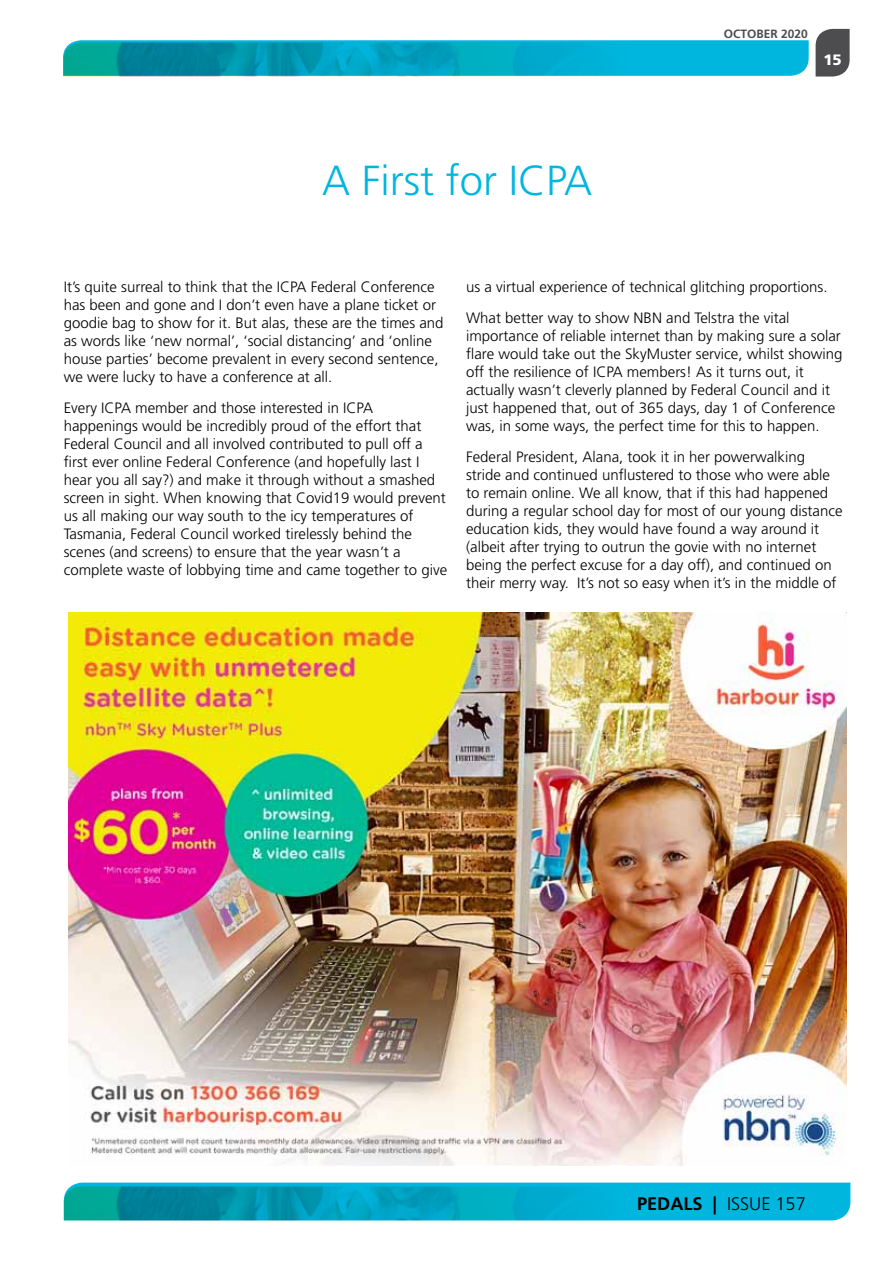
<style>
.page{position:relative;width:893px;height:1263px;background:#fff}
.page>*{position:absolute;margin:0;border:0;box-sizing:border-box;transform-origin:0 0}
.t1{font:300 42px "Frutiger LT Std";color:#00b6de}
.t2{font:700 18.15px "Frutiger LT Std";color:#000}
.t3{font:300 18.15px "Frutiger LT Std";color:#000}
.t4{font:300 15px/18px "Frutiger LT Std";color:#000}
.t5{font:900 15px "Frutiger LT Std";color:#fff}
.t6{font:700 12px "Frutiger LT Std";color:#4d4d4f}
.s1{font-weight:300}
</style>
<div class="page">
<svg style="left:63px;top:40px;width:746px;height:36px;background:#0bb8de"></svg>
<svg style="left:71px;top:1182px;width:779px;height:38px;background:#0db9df"></svg>
<img style="left:64px;top:43px;width:570px;height:34px">
<img style="left:64px;top:1186px;width:570px;height:34px">
<svg style="left:816px;top:29px;width:34px;height:48px;background:#5c5c5e"></svg>
<img style="left:68px;top:613px;width:778px;height:552px">
<h1 class="t1" style="left:322px;top:156px;width:271px">A First for IC PA</h1>
<p class="t6" style="left:724px;top:27px;width:86px">OCTOBER 2020</p>
<p class="t5" style="left:823px;top:51px;width:20px">15</p>
<p class="t4" style="left:64px;top:278px;width:381px">It’s quite surreal to think that the IC PA Federal C onference has been and gone and I don’t even have a plane ticket or goodie bag to show for it. But alas, these are the times and as words like ‘new normal’, ‘social distancing’ and ‘online house parties’ become prevalent in every second sentence, we were lucky to have a conference at all.</p>
<p class="t4" style="left:64px;top:399px;width:385px">Every IC PA member and those interested in IC PA happenings would be incredibly proud of the effort that Federal Council and all involved contributed to pull off a first ever online Federal Conference (and hopefully last I hear you all say?) and make it through without a smashed screen in sight. When knowing that Covid19 would prevent us all making our way south to the icy temperatures of Tasmania, Federal Council worked tirelessly behind the scenes (and screens) to ensure that the year wasn’t a complete waste of lobbying time and came together to give</p>
<p class="t4" style="left:466px;top:272px;width:363px;line-height:30.8px">us a virtual experience of technical glitching proportions.<br>What better way to show NBN and Telstra the vital</p>
<p class="t4" style="left:466px;top:327px;width:378px">importance of reliable internet than by making sure a solar flare would take out the SkyMuster service, whilst showing off the resilience of IC PA members! As it turns out, it actually wasn’t cleverly planned by Federal Council and it just happened that, out of 365 days, day 1 of Conference was, in some ways, the perfect time for this to happen.</p>
<p class="t4" style="left:466px;top:448px;width:378px">Federal President, Alana, took it in her powerwalking stride and continued unflustered to those who were able to remain online. We all know, that if this had happened during a regular school day for most of our young distance education kids, they would have found a way around it (albeit after trying to outrun the govie with no internet being the perfect excuse for a day off), and continued on their merry way. It’s not so easy when it’s in the middle of</p>
<p class="t2" style="left:637px;top:1193px;width:100px">PEDALS | <span class="s1">ISSUE</span></p>
<p class="t3" style="left:775px;top:1193px;width:32px">157</p>
</div>
